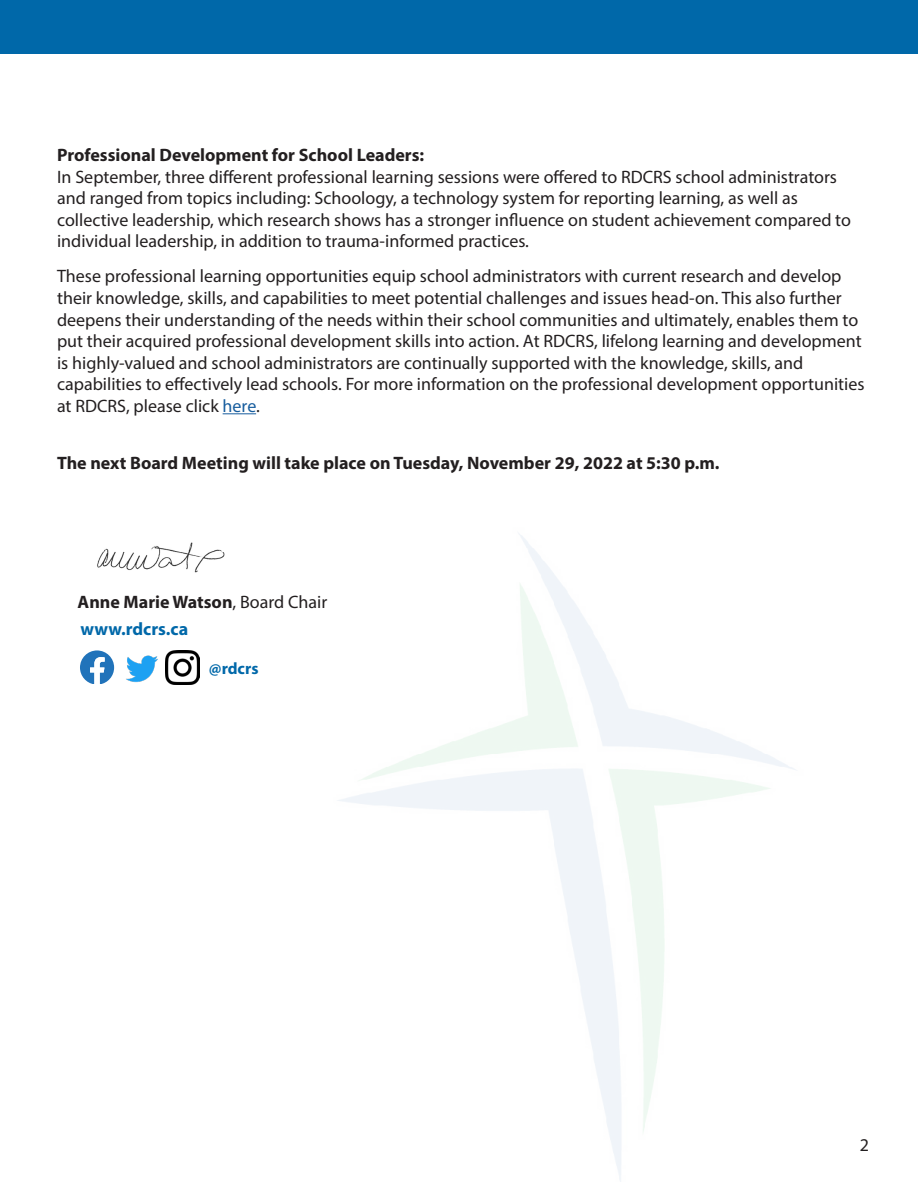
<style>
.page{position:relative;width:918px;height:1188px;background:#fff}
.page>*{position:absolute;margin:0;border:0;box-sizing:border-box;transform-origin:0 0}
.t1{font:18px/21.6px "Myriad Pro";color:#231f20}
.t2{font:700 18px "Myriad Pro";color:#231f20}
.t3{font:700 18px "Myriad Pro";color:#0068a9}
.t4{font:700 16.5px "Myriad Pro";color:#0068a9}
.s1{font-weight:700}
.s2{color:#175d9e}
.s3{font-weight:400}
</style>
<div class="page">
<hr style="left:223px;top:413px;width:33px;height:1px;background:#175d9e">
<img style="left:166px;top:650px;width:34px;height:34px">
<img style="left:126px;top:655px;width:32px;height:28px">
<svg style="left:80px;top:650px;width:34px;height:33px"></svg>
<img style="left:97px;top:542px;width:128px;height:31px">
<div style="left:0;top:0;width:918px;height:54px;background:#0068a9"></div>
<p class="t1" style="left:57px;top:144px;width:796px"><span class="s1">Professional Development for School Leaders:<br></span>In September, three different professional learning sessions were offered to RDCRS school administrators and ranged from topics including: Schoology, a technology system for reporting learning, as well as collective leadership, which research shows has a stronger influence on student achievement compared to individual leadership, in addition to trauma-informed practices.</p>
<p class="t1" style="left:57px;top:265px;width:809px">These professional learning opportunities equip school administrators with current research and develop their knowledge, skills, and capabilities to meet potential challenges and issues head-on. This also further deepens their understanding of the needs within their school communities and ultimately, enables them to put their acquired professional development skills into action. At RDCRS, lifelong learning and development is highly-valued and school administrators are continually supported with the knowledge, skills, and capabilities to effectively lead schools. For more information on the professional development opportunities at RDCRS, please click <span class="s2">here</span>.</p>
<p class="t2" style="left:57px;top:451px;width:664px">The next Board Meeting will take place on Tuesday, November 29, 2022 at 5:30 p.m.</p>
<p class="t2" style="left:78px;top:590px;width:251px">Anne Marie Watson<span class="s3">, Board Chair</span></p>
<p class="t3" style="left:80px;top:618px;width:109px">www.rdcrs.ca</p>
<p class="t4" style="left:209px;top:657px;width:51px">@rdcrs</p>
<p class="t1" style="left:860px;top:1134px;width:11px">2</p>
</div>
